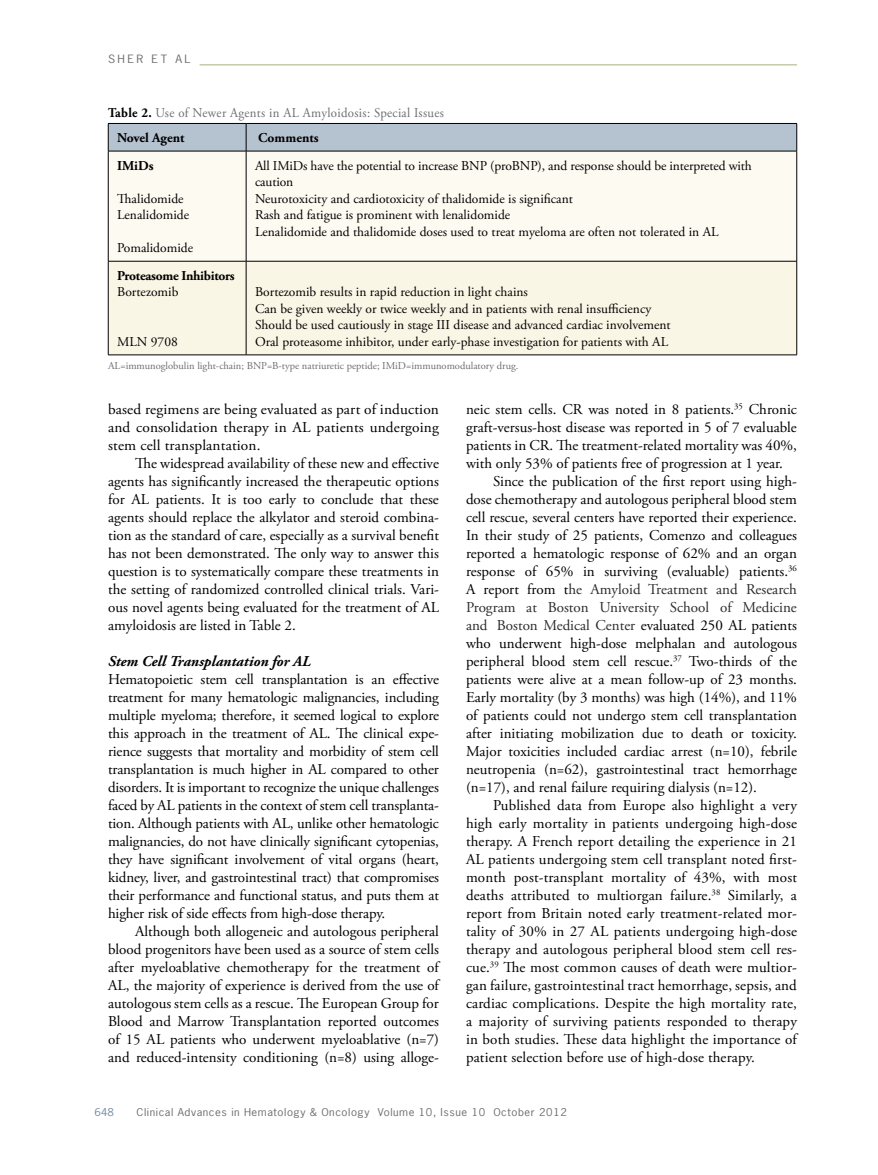
<style>
.page{position:relative;width:878px;height:1175px;background:#fff}
.page>*{position:absolute;margin:0;border:0;box-sizing:border-box;transform-origin:0 0}
.t1{font:15px/18px "Adobe Garamond Pro";color:#000;text-align:justify}
.t2{font:15px "Adobe Garamond Pro";color:#2c2c2c}
.t3{font:italic 700 15px "Adobe Garamond Pro";color:#000}
.t4{font:13.5px/16.5px "Adobe Garamond Pro";color:#000}
.t5{font:13.5px/24.9px "Adobe Garamond Pro";letter-spacing:.025em;color:#6d6e71;scale:.95 1}
.t6{font:700 13.5px "Adobe Garamond Pro";letter-spacing:-.02em;color:#000}
.t7{font:700 13.5px "Adobe Garamond Pro";color:#000}
.t8{font:10.8px "News Gothic Std";letter-spacing:.2em;color:#6d6e71;scale:1.11 1}
.t9{font:10.5px "Adobe Garamond Pro";color:#6d6e71}
.t10{font:10.2px "News Gothic Std";letter-spacing:.05em;color:#6d6e71;scale:1.11 1}
.t11{font:10.2px "News Gothic Std";color:#738ba5;scale:1.11 1}
.s1{font-weight:700;color:#000}
.s2{color:#000}
</style>
<div class="page">
<hr style="left:200px;top:65px;width:596px;height:1px;background:#a9b07b">
<div style="left:109px;top:152px;width:687px;height:109px;background:#fcfaf1"></div>
<div style="left:109px;top:262px;width:687px;height:92px;background:#faf6e6"></div>
<svg style="left:108px;top:123px;width:689px;height:28px;background:#abb7c4"></svg>
<hr style="left:108px;top:151px;width:138px;height:1px;background:#000">
<hr style="left:108px;top:151px;width:1px;height:110px;background:#000">
<hr style="left:246px;top:151px;width:550px;height:1px;background:#000">
<hr style="left:246px;top:151px;width:1px;height:110px;background:#000">
<hr style="left:796px;top:151px;width:1px;height:110px;background:#000">
<hr style="left:108px;top:261px;width:138px;height:1px;background:#000">
<hr style="left:108px;top:261px;width:1px;height:94px;background:#000">
<hr style="left:246px;top:261px;width:550px;height:1px;background:#000">
<hr style="left:246px;top:261px;width:1px;height:94px;background:#000">
<hr style="left:796px;top:261px;width:1px;height:94px;background:#000">
<hr style="left:108px;top:354px;width:138px;height:1px;background:#000">
<hr style="left:246px;top:354px;width:550px;height:1px;background:#000">
<p class="t8" style="left:108px;top:52px;width:75px">SHER ET AL</p>
<p class="t5" style="left:117px;top:101px;width:345px;text-indent:-9px"><span class="s1">Table 2.</span> Use of Newer Agents in AL Amyloidosis: Special Issues<br><span class="s1">Novel Agent</span></p>
<p class="t7" style="left:258px;top:130px;width:62px">Comments</p>
<p class="t6" style="left:117px;top:158px;width:38px">IMiDs</p>
<p class="t4" style="left:117px;top:191px;width:73px">Thalidomide<br>Lenalidomide</p>
<p class="t4" style="left:117px;top:240px;width:77px">Pomalidomide</p>
<p class="t4" style="left:255px;top:158px;width:498px">All IMiDs have the potential to increase BNP (proBNP), and response should be interpreted with caution<br>Neurotoxicity and cardiotoxicity of thalidomide is significant<br>Rash and fatigue is prominent with lenalidomide<br>Lenalidomide and thalidomide doses used to treat myeloma are often not tolerated in AL</p>
<p class="t6" style="left:117px;top:268px;width:119px">Proteasome Inhibitors</p>
<p class="t4" style="left:117px;top:284px;width:63px">Bortezomib</p>
<p class="t4" style="left:255px;top:284px;width:417px">Bortezomib results in rapid reduction in light chains<br>Can be given weekly or twice weekly and in patients with renal insufficiency Should be used cautiously in stage III disease and advanced cardiac involvement Oral proteasome inhibitor, under early-phase investigation for patients with AL</p>
<p class="t9" style="left:108px;top:360px;width:412px">AL=immunoglobulin light-chain; BNP=B-type natriuretic peptide; IMiD=immunomodulatory drug.</p>
<p class="t4" style="left:117px;top:334px;width:62px">MLN 9708</p>
<p class="t1" style="left:108px;top:401px;width:332px">based regimens are being evaluated as part of induction and consolidation therapy in AL patients undergoing stem cell transplantation.</p>
<p class="t1" style="left:108px;top:455px;width:332px;text-indent:27px">The widespread availability of these new and effective agents has significantly increased the therapeutic options for AL patients. It is too early to conclude that these agents should replace the alkylator and steroid combina&shy;tion as the standard of care, especially as a survival benefit has not been demonstrated. The only way to answer this question is to systematically compare these treatments in the setting of randomized controlled clinical trials. Vari&shy;ous novel agents being evaluated for the treatment of AL amyloidosis are listed in Table 2.</p>
<p class="t3" style="left:108px;top:653px;width:204px">Stem Cell Transplantation for AL</p>
<p class="t1" style="left:108px;top:671px;width:332px">Hematopoietic stem cell transplantation is an effective treatment for many hematologic malignancies, including multiple myeloma; therefore, it seemed logical to explore this approach in the treatment of AL. The clinical expe&shy;rience suggests that mortality and morbidity of stem cell transplantation is much higher in AL compared to other disorders. It is important to recognize the unique challenges faced by AL patients in the context of stem cell transplanta&shy;tion. Although patients with AL, unlike other hematologic malignancies, do not have clinically significant cytopenias, they have significant involvement of vital organs (heart, kidney, liver, and gastrointestinal tract) that compromises their performance and functional status, and puts them at higher risk of side effects from high-dose therapy.</p>
<p class="t1" style="left:108px;top:923px;width:332px;text-indent:27px">Although both allogeneic and autologous peripheral blood progenitors have been used as a source of stem cells after myeloablative chemotherapy for the treatment of AL, the majority of experience is derived from the use of autologous stem cells as a rescue. The European Group for Blood and Marrow Transplantation reported outcomes of 15 AL patients who underwent myeloablative (n=7) and reduced-intensity conditioning (n=8) using alloge-</p>
<p class="t1" style="left:466px;top:401px;width:332px">neic stem cells. CR was noted in 8 patients.<sup>35</sup> Chronic</p>
<p class="t1" style="left:466px;top:419px;width:332px">graft-versus-host disease was reported in 5 of 7 evaluable</p>
<p class="t1" style="left:466px;top:437px;width:332px">patients in CR. The treatment-related mortality was 40%,</p>
<p class="t1" style="left:466px;top:455px;width:318px">with only 53% of patients free of progression at 1 year.</p>
<p class="t1" style="left:493px;top:473px;width:305px">Since the publication of the first report using high-</p>
<p class="t1" style="left:466px;top:491px;width:332px">dose chemotherapy and autologous peripheral blood stem</p>
<p class="t1" style="left:466px;top:509px;width:332px">cell rescue, several centers have reported their experience.</p>
<p class="t1" style="left:466px;top:527px;width:332px">In their study of 25 patients, Comenzo and colleagues</p>
<p class="t1" style="left:466px;top:545px;width:332px">reported a hematologic response of 62% and an organ</p>
<p class="t1" style="left:466px;top:563px;width:332px">response of 65% in surviving (evaluable) patients.<sup>36</sup></p>
<p class="t2" style="left:466px;top:580px;width:332px"><span class="s2">A report from t</span>he Amyloid Treatment and Research</p>
<p class="t2" style="left:466px;top:598px;width:332px">Program at Boston University School of Medicine</p>
<p class="t2" style="left:466px;top:616px;width:332px">and Boston Medical Center <span class="s2">evaluated 250 AL patients</span></p>
<p class="t1" style="left:466px;top:635px;width:332px">who underwent high-dose melphalan and autologous</p>
<p class="t1" style="left:466px;top:653px;width:332px">peripheral blood stem cell rescue.<sup>37</sup> Two-thirds of the</p>
<p class="t1" style="left:466px;top:671px;width:332px">patients were alive at a mean follow-up of 23 months.</p>
<p class="t1" style="left:466px;top:689px;width:332px">Early mortality (by 3 months) was high (14%), and 11%</p>
<p class="t1" style="left:466px;top:707px;width:332px">of patients could not undergo stem cell transplantation</p>
<p class="t1" style="left:466px;top:725px;width:332px">after initiating mobilization due to death or toxicity.</p>
<p class="t1" style="left:466px;top:743px;width:332px">Major toxicities included cardiac arrest (n=10), febrile</p>
<p class="t1" style="left:466px;top:761px;width:332px">neutropenia (n=62), gastrointestinal tract hemorrhage</p>
<p class="t1" style="left:466px;top:779px;width:292px">(n=17), and renal failure requiring dialysis (n=12).</p>
<p class="t1" style="left:493px;top:797px;width:305px">Published data from Europe also highlight a very</p>
<p class="t1" style="left:466px;top:815px;width:332px">high early mortality in patients undergoing high-dose</p>
<p class="t1" style="left:466px;top:833px;width:332px">therapy. A French report detailing the experience in 21</p>
<p class="t1" style="left:466px;top:851px;width:332px">AL patients undergoing stem cell transplant noted first-</p>
<p class="t1" style="left:466px;top:869px;width:332px">month post-transplant mortality of 43%, with most</p>
<p class="t1" style="left:466px;top:887px;width:332px">deaths attributed to multiorgan failure.<sup>38</sup> Similarly, a</p>
<p class="t1" style="left:466px;top:905px;width:332px">report from Britain noted early treatment-related mor-</p>
<p class="t1" style="left:466px;top:923px;width:332px">tality of 30% in 27 AL patients undergoing high-dose</p>
<p class="t1" style="left:466px;top:941px;width:332px">therapy and autologous peripheral blood stem cell res-</p>
<p class="t1" style="left:466px;top:959px;width:332px">cue.<sup>39</sup> The most common causes of death were multior-</p>
<p class="t1" style="left:466px;top:977px;width:332px">gan failure, gastrointestinal tract hemorrhage, sepsis, and</p>
<p class="t1" style="left:466px;top:995px;width:332px">cardiac complications. Despite the high mortality rate,</p>
<p class="t1" style="left:466px;top:1013px;width:332px">a majority of surviving patients responded to therapy</p>
<p class="t1" style="left:466px;top:1031px;width:332px">in both studies. These data highlight the importance of</p>
<p class="t1" style="left:466px;top:1049px;width:290px">patient selection before use of high-dose therapy.</p>
<p class="t11" style="left:94px;top:1105px;width:19px">648</p>
<p class="t10" style="left:136px;top:1105px;width:389px">Clinical Advances in Hematology &amp; Oncology Volume 10, Issue 10 October 2012</p>
</div>
